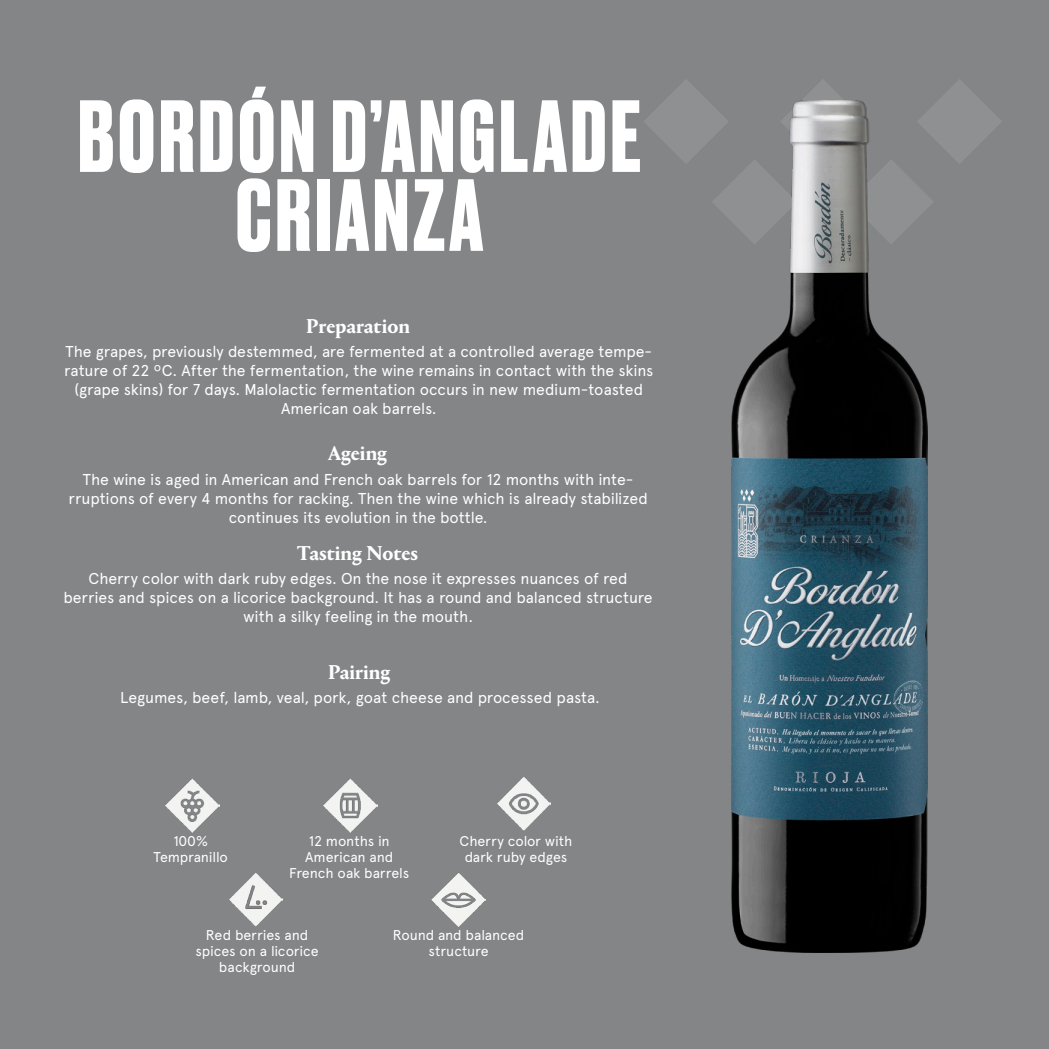
<style>
.page{position:relative;width:1049px;height:1049px;background:#848587}
.page>*{position:absolute;margin:0;border:0;box-sizing:border-box;transform-origin:0 0}
.t1{font:700 96.25px "Druk";letter-spacing:.04em;color:#fff}
.t2{font:700 21px "Portrait";color:#fff}
.t3{font:15.75px/19px "Apercu";letter-spacing:-.01em;color:#fff;text-align:center}
.t4{font:14.25px/15.8px "Apercu";letter-spacing:-.01em;color:#fff;text-align:center}
</style>
<div class="page">
<svg style="left:644px;top:80px;width:357px;height:140px"></svg>
<img style="left:731px;top:100px;width:197px;height:852px">
<img style="left:323px;top:779px;width:54px;height:54px">
<img style="left:432px;top:873px;width:53px;height:53px">
<img style="left:229px;top:873px;width:54px;height:53px">
<img style="left:497px;top:777px;width:54px;height:54px">
<img style="left:166px;top:779px;width:54px;height:54px">
<p class="t1" style="left:78px;top:70px;width:564px">BORDÓN D’ANGLADE</p>
<p class="t1" style="left:236px;top:149px;width:249px">CRIANZA</p>
<p class="t2" style="left:306px;top:311px;width:105px">Preparation</p>
<p class="t3" style="left:64px;top:342px;width:591px">The grapes, previously destemmed, are fermented at a controlled average tempe&shy;rature of 22 ºC. After the fermentation, the wine remains in contact with the skins (grape skins) for 7 days. Malolactic fermentation occurs in new medium-toasted American oak barrels.</p>
<p class="t2" style="left:328px;top:439px;width:61px">Ageing</p>
<p class="t3" style="left:68px;top:470px;width:581px">The wine is aged in American and French oak barrels for 12 months with inte&shy;rruptions of every 4 months for racking. Then the wine which is already stabilized continues its evolution in the bottle.</p>
<p class="t2" style="left:297px;top:538px;width:123px">Tasting Notes</p>
<p class="t3" style="left:64px;top:569px;width:591px">Cherry color with dark ruby edges. On the nose it expresses nuances of red berries and spices on a licorice background. It has a round and balanced structure with a silky feeling in the mouth.</p>
<p class="t2" style="left:328px;top:657px;width:64px">Pairing</p>
<p class="t3" style="left:120px;top:688px;width:481px">Legumes, beef, lamb, veal, pork, goat cheese and processed pasta.</p>
<p class="t4" style="left:173px;top:833px;width:36px">100%</p>
<p class="t4" style="left:154px;top:849px;width:76px">Tempranillo</p>
<p class="t4" style="left:309px;top:833px;width:82px">12 months in</p>
<p class="t4" style="left:289px;top:849px;width:122px">American and<br>French oak barrels</p>
<p class="t4" style="left:460px;top:833px;width:114px">Cherry color with dark ruby edges</p>
<p class="t4" style="left:195px;top:927px;width:125px">Red berries and spices on a licorice background</p>
<p class="t4" style="left:393px;top:927px;width:133px">Round and balanced structure</p>
</div>
